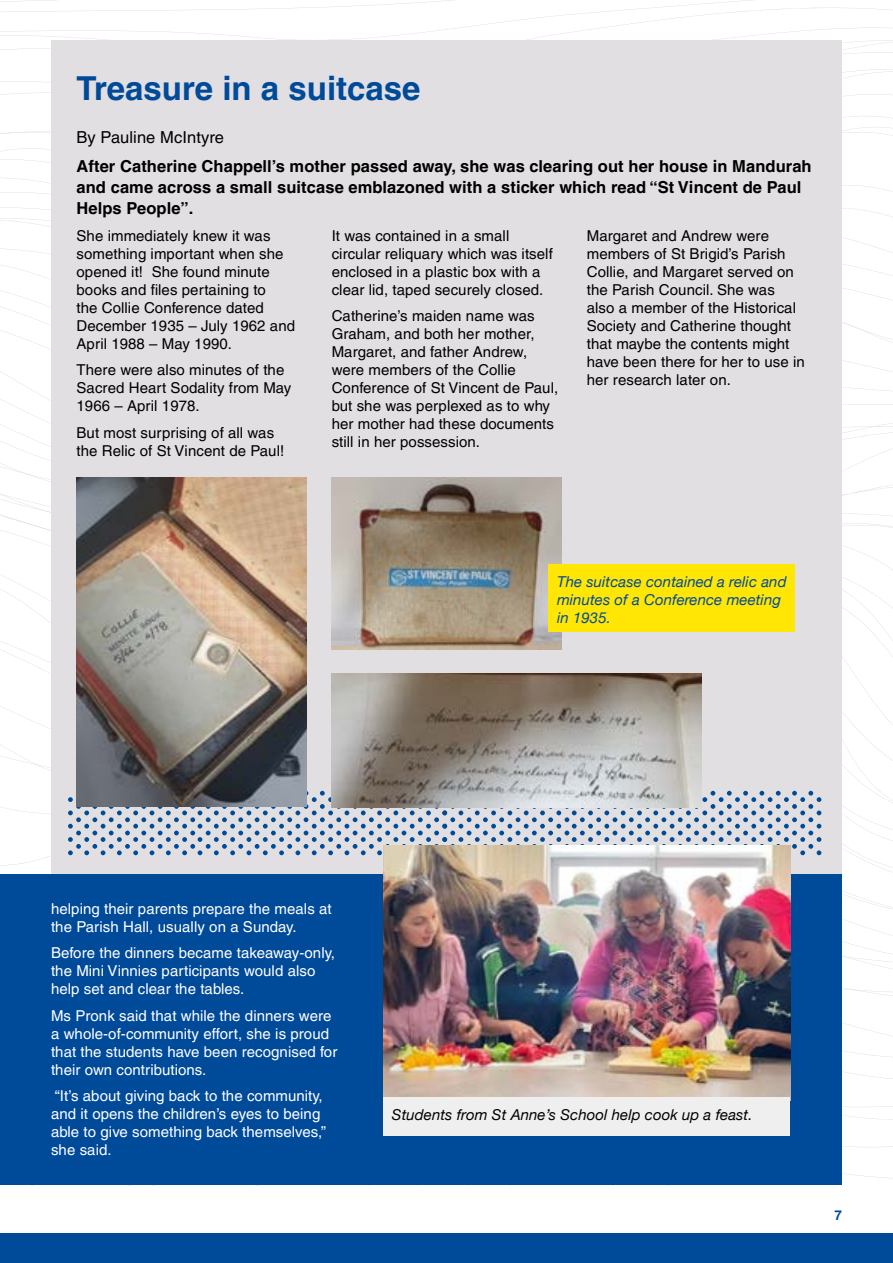
<style>
.page{position:relative;width:893px;height:1263px;background:#fff}
.page>*{position:absolute;margin:0;border:0;box-sizing:border-box;transform-origin:0 0}
.t1{font:700 33px "Helvetica LT Pro";color:#004a9a}
.t2{font:700 16.5px/21px "Helvetica LT Pro";letter-spacing:.005em;color:#000}
.t3{font:16.5px "Helvetica LT Pro";letter-spacing:.005em;color:#000}
.t4{font:15px/18px "Helvetica LT Pro";letter-spacing:.005em;color:#000}
.t5{font:15px/18px "Helvetica LT Pro";letter-spacing:.005em;color:#fff}
.t6{font:italic 15px/18px "Helvetica Neue";letter-spacing:.005em;color:#004a9a}
.t7{font:italic 15px "Helvetica Neue";letter-spacing:.005em;color:#000}
.t8{font:700 13.5px "Helvetica LT Pro";color:#004a9a}
</style>
<div class="page">
<div style="left:0;top:1233px;width:893px;height:30px;background:#004a9a"></div>
<div style="left:51px;top:40px;width:791px;height:834px;background:#e1dfe1"></div>
<div style="left:0;top:874px;width:842px;height:311px;background:#004a9a"></div>
<img style="left:332px;top:478px;width:229px;height:171px">
<div style="left:549px;top:564px;width:246px;height:68px;background:#ffe604"></div>
<svg style="left:68px;top:791px;width:753px;height:64px"></svg>
<img style="left:332px;top:674px;width:370px;height:133px">
<img style="left:383px;top:846px;width:407px;height:251px">
<div style="left:383px;top:1097px;width:407px;height:39px;background:#f0eff0"></div>
<img style="left:77px;top:478px;width:229px;height:329px">
<h1 class="t1" style="left:77px;top:68px;width:346px">Treasure in a suitcase</h1>
<p class="t3" style="left:77px;top:127px;width:149px">By Pauline McIntyre</p>
<p class="t2" style="left:77px;top:156px;width:737px">After Catherine Chappell’s mother passed away, she was clearing out her house in Mandurah and came across a small suitcase emblazoned with a sticker which read “St Vincent de Paul<br>Helps People”.</p>
<p class="t4" style="left:77px;top:226px;width:220px">She immediately knew it was something important when she opened it! She found minute books and files pertaining to<br>the Collie Conference dated<br>December 1935 – July 1962 and<br>April 1988 – May 1990.</p>
<p class="t4" style="left:77px;top:361px;width:216px">There were also minutes of the<br>Sacred Heart Sodality from May<br>1966 – April 1978.</p>
<p class="t4" style="left:77px;top:423px;width:209px">But most surprising of all was the Relic of St Vincent de Paul!</p>
<p class="t4" style="left:332px;top:226px;width:223px">It was contained in a small circular reliquary which was itself enclosed in a plastic box with a clear lid, taped securely closed.</p>
<p class="t4" style="left:332px;top:307px;width:228px">Catherine’s maiden name was<br>Graham, and both her mother,<br>Margaret, and father Andrew, were members of the Collie<br>Conference of St Vincent de Paul, but she was perplexed as to why her mother had these documents still in her possession.</p>
<p class="t4" style="left:587px;top:226px;width:220px">Margaret and Andrew were members of St Brigid’s Parish<br>Collie, and Margaret served on the Parish Council. She was also a member of the Historical<br>Society and Catherine thought that maybe the contents might have been there for her to use in her research later on.</p>
<p class="t6" style="left:557px;top:573px;width:231px">The suitcase contained a relic and minutes of a Conference meeting in 1935.</p>
<p class="t5" style="left:51px;top:899px;width:282px">helping their parents prepare the meals at the Parish Hall, usually on a Sunday.</p>
<p class="t5" style="left:51px;top:944px;width:285px">Before the dinners became takeaway-only, the Mini Vinnies participants would also help set and clear the tables.</p>
<p class="t5" style="left:51px;top:1006px;width:288px">Ms Pronk said that while the dinners were a whole-of-community effort, she is proud that the students have been recognised for their own contributions.</p>
<p class="t5" style="left:51px;top:1087px;width:276px">“It’s about giving back to the community, and it opens the children’s eyes to being able to give something back themselves,” she said.</p>
<p class="t7" style="left:392px;top:1106px;width:362px">Students from St Anne’s School help cook up a feast.</p>
<p class="t8" style="left:834px;top:1207px;width:9px">7</p>
</div>
